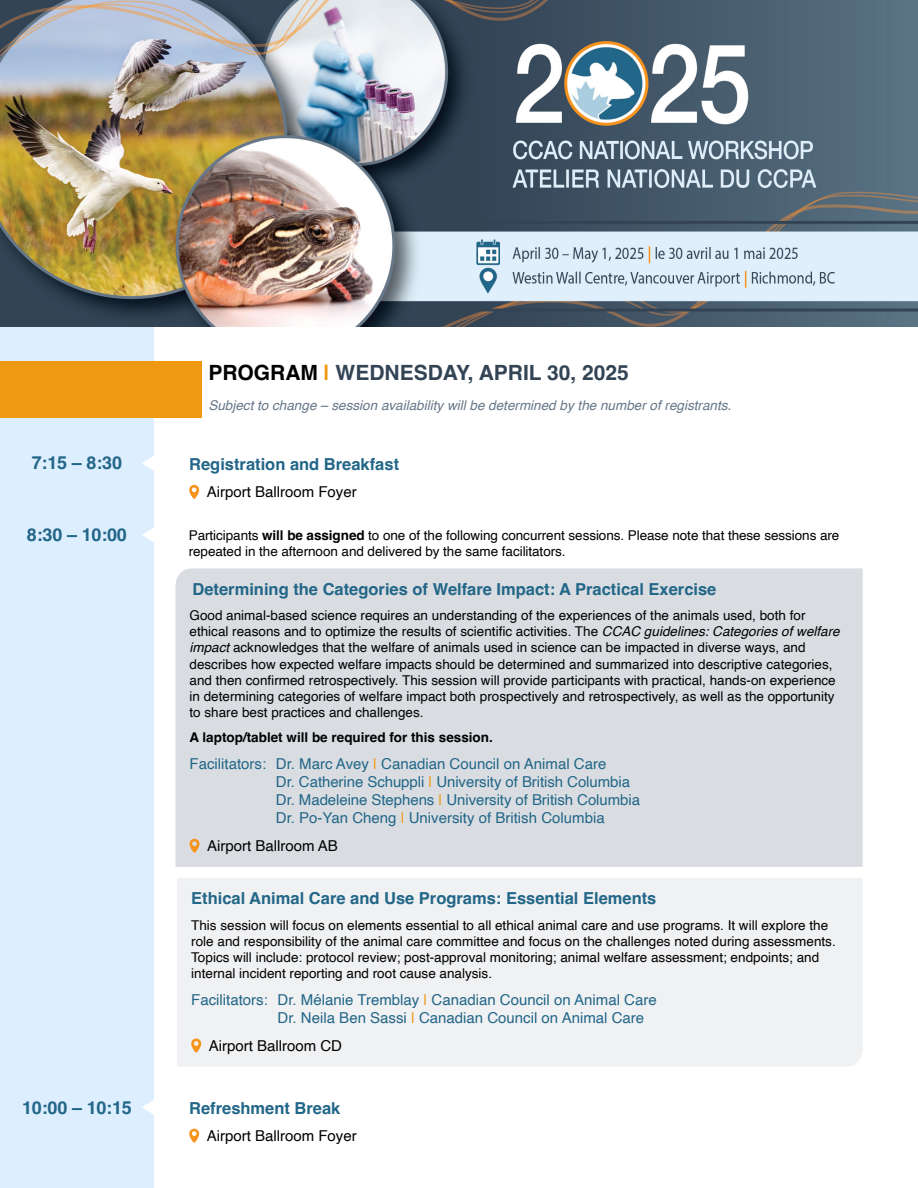
<style>
.page{position:relative;width:918px;height:1188px;background:#fff}
.page>*{position:absolute;margin:0;border:0;box-sizing:border-box;transform-origin:0 0}
.t1{font:700 21px "Helvetica";color:#345}
.Times{font:700 18px "Helvetica";letter-spacing:-.01em;color:#268}
.Parallel_session{font:700 16.5px "Helvetica";color:#268}
.Speakers{font:15px/18px "Helvetica";color:#268}
.Speakers-2{font:15px "Helvetica";color:#000}
.item_description{font:13.5px/16.2px "Helvetica";color:#000}
.item_description-2{font:italic 13.5px "Helvetica";color:#678}
.item_description-3{font:700 13.5px "Helvetica";color:#000}
.s1{color:#000}
.s2{color:#e91}
.s3{font-weight:700}
.s4{font-style:italic}
</style>
<div class="page">
<svg style="left:189px;top:484px;width:10px;height:15px"></svg>
<div style="left:0;top:326px;width:154px;height:861px;background:#def"></div>
<div style="left:0;top:362px;width:201px;height:56px;background:#e91"></div>
<div style="left:175px;top:568px;width:688px;height:299px;background:#d9dde1"></div>
<svg style="left:142px;top:456px;width:12px;height:15px"></svg>
<svg style="left:142px;top:528px;width:12px;height:14px"></svg>
<img style="left:0;top:0;width:918px;height:326px">
<svg style="left:189px;top:1128px;width:10px;height:15px"></svg>
<svg style="left:142px;top:1100px;width:12px;height:15px"></svg>
<div style="left:177px;top:878px;width:686px;height:189px;background:#f0f1f3"></div>
<p class="t1" style="left:208px;top:360px;width:422px"><span class="s1">PROGRAM</span> <span class="s2">|</span> WEDNESDAY, APRIL 30, 2025</p>
<p class="item_description-2" style="left:208px;top:394px;width:524px">Subject to change – session availability will be determined by the number of registrants.</p>
<p class="Times" style="left:32px;top:452px;width:92px">7:15 – 8:30</p>
<p class="Parallel_session" style="left:189px;top:455px;width:211px">Registration and Breakfast</p>
<p class="Speakers-2" style="left:207px;top:481px;width:152px">Airport Ballroom Foyer</p>
<p class="Times" style="left:27px;top:524px;width:102px">8:30 – 10:00</p>
<p class="item_description" style="left:189px;top:528px;width:652px">Participants <span class="s3">will be assigned</span> to one of the following concurrent sessions. Please note that these sessions are repeated in the afternoon and delivered by the same facilitators.</p>
<p class="Parallel_session" style="left:193px;top:579px;width:525px">Determining the Categories of Welfare Impact: A Practical Exercise</p>
<p class="item_description" style="left:190px;top:608px;width:652px">Good animal-based science requires an understanding of the experiences of the animals used, both for ethical reasons and to optimize the results of scientific activities. The <span class="s4">CCAC guidelines: Categories of welfare impact</span> acknowledges that the welfare of animals used in science can be impacted in diverse ways, and describes how expected welfare impacts should be determined and summarized into descriptive categories, and then confirmed retrospectively. This session will provide participants with practical, hands-on experience in determining categories of welfare impact both prospectively and retrospectively, as well as the opportunity to share best practices and challenges.</p>
<p class="item_description-3" style="left:190px;top:729px;width:305px">A laptop/tablet will be required for this session.</p>
<p class="Speakers" style="left:276px;top:756px;width:366px;text-indent:-86px">Facilitators: Dr. Marc Avey <span class="s2">|</span> Canadian Council on Animal Care<br>Dr. Catherine Schuppli <span class="s2">|</span> University of British Columbia Dr. Madeleine Stephens <span class="s2">|</span> University of British Columbia Dr. Po-Yan Cheng <span class="s2">|</span> University of British Columbia</p>
<p class="Speakers-2" style="left:207px;top:834px;width:132px">Airport Ballroom AB</p>
<p class="Parallel_session" style="left:191px;top:888px;width:467px">Ethical Animal Care and Use Programs: Essential Elements</p>
<p class="item_description" style="left:191px;top:917px;width:646px">This session will focus on elements essential to all ethical animal care and use programs. It will explore the role and responsibility of the animal care committee and focus on the challenges noted during assessments.<br>Topics will include: protocol review; post-approval monitoring; animal welfare assessment; endpoints; and internal incident reporting and root cause analysis.</p>
<p class="Speakers" style="left:278px;top:991px;width:381px;text-indent:-86px">Facilitators: Dr. Mélanie Tremblay <span class="s2">|</span> Canadian Council on Animal Care<br>Dr. Neila Ben Sassi <span class="s2">|</span> Canadian Council on Animal Care</p>
<p class="Speakers-2" style="left:209px;top:1034px;width:135px">Airport Ballroom CD</p>
<p class="Times" style="left:22px;top:1097px;width:111px">10:00 – 10:15</p>
<p class="Parallel_session" style="left:189px;top:1098px;width:153px">Refreshment Break</p>
<p class="Speakers-2" style="left:207px;top:1124px;width:152px">Airport Ballroom Foyer</p>
</div>
